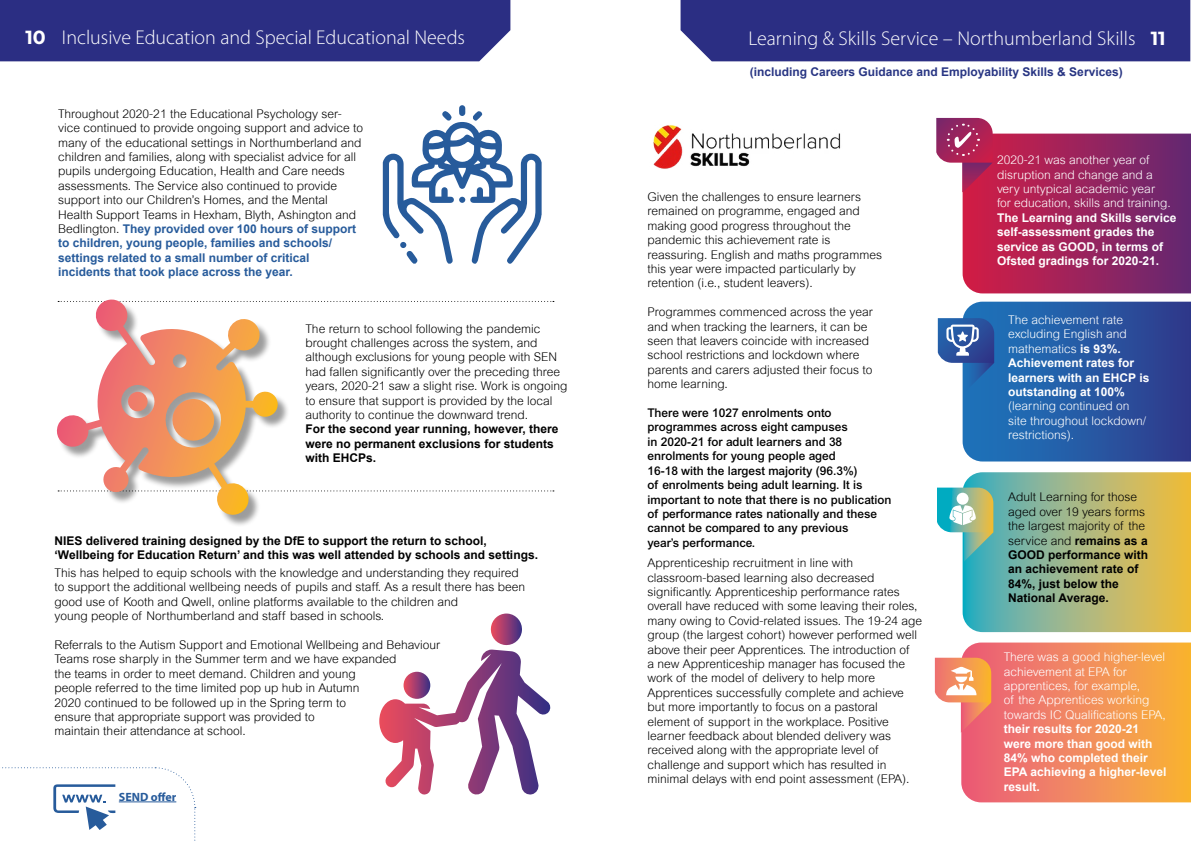
<style>
.page{position:relative;width:1191px;height:842px;background:#fff}
.page>*{position:absolute;margin:0;border:0;box-sizing:border-box;transform-origin:0 0}
.t1{font:300 20px "Myriad Pro";color:#fff}
.t2{font:300 12px/14.4px "Arial MT Std";color:#000}
.t3{font:300 12px/14.4px "Arial MT Std";color:#fff}
.t4{font:500 12px/14.4px "Arial MT Std";color:#000}
.t5{font:700 12px/14.4px "Arial";color:#000}
.t6{font:700 12px/14.4px "Arial";color:#fff}
.t7{font:700 12px/14.4px "Arial";color:#275b9b}
.t8{font:700 12px "Arial";color:#283583}
.t9{font:700 12px "Myriad Pro";color:#275b9b}
.s1{font-family:"Montserrat";font-weight:700;font-size:19px}
.s2{font-family:"Arial MT Std";font-weight:300;color:#000}
.s3{font-family:"Arial";font-weight:700}
</style>
<div class="page">
<div style="left:0;top:0;width:510px;height:61px;background:#2b2e83"></div>
<div style="left:680px;top:0;width:510px;height:61px;background:#2b2e83"></div>
<svg style="left:383px;top:105px;width:158px;height:159px"></svg>
<svg style="left:290px;top:301px;width:264px;height:1px"></svg>
<svg style="left:290px;top:490px;width:264px;height:1px"></svg>
<div style="left:58px;top:301px;width:232px;height:226px;background:#000;opacity:.39"></div>
<svg style="left:56px;top:300px;width:223px;height:217px"></svg>
<svg style="left:379px;top:613px;width:172px;height:182px"></svg>
<svg style="left:936px;top:118px;width:255px;height:175px;background:#aa4475"></svg>
<svg style="left:937px;top:302px;width:254px;height:159px;background:#3966ab"></svg>
<svg style="left:937px;top:472px;width:254px;height:160px;background:#a9bd8c"></svg>
<svg style="left:935px;top:642px;width:256px;height:160px;background:#f39569"></svg>
<img style="left:653px;top:125px;width:188px;height:44px">
<svg style="left:2px;top:767px;width:194px;height:74px"></svg>
<h1 class="t1" style="left:25px;top:27px;width:441px"><span class="s1">10</span> Inclusive Education and Special Educational Needs</h1>
<p class="t2" style="left:58px;top:107px;width:306px">Throughout 2020-21 the Educational Psychology ser&shy;vice continued to provide ongoing support and advice to many of the educational settings in Northumberland and children and families, along with specialist advice for all pupils undergoing Education, Health and Care needs assessments. The Service also continued to provide support into our Children’s Homes, and the Mental Health Support Teams in Hexham, Blyth, Ashington and</p>
<p class="t7" style="left:58px;top:222px;width:300px"><span class="s2">Bedlington.</span> They provided over 100 hours of support to children, young people, families and schools/ settings related to a small number of critical incidents that took place across the year.</p>
<p class="t2" style="left:305px;top:321px;width:263px">The return to school following the pandemic brought challenges across the system, and although exclusions for young people with SEN had fallen significantly over the preceding three years, 2020-21 saw a slight rise. Work is ongoing to ensure that support is provided by the local authority to continue the downward trend.</p>
<p class="t5" style="left:305px;top:422px;width:254px">For the second year running, however, there were no permanent exclusions for students with EHCPs.</p>
<p class="t5" style="left:55px;top:533px;width:485px">NIES delivered training designed by the DfE to support the return to school, ‘Wellbeing for Education Return’ and this was well attended by schools and settings.</p>
<p class="t2" style="left:55px;top:566px;width:472px">This has helped to equip schools with the knowledge and understanding they required to support the additional wellbeing needs of pupils and staff. As a result there has been good use of Kooth and Qwell, online platforms available to the children and<br>young people of Northumberland and staff based in schools.</p>
<p class="t2" style="left:55px;top:638px;width:387px">Referrals to the Autism Support and Emotional Wellbeing and Behaviour Teams rose sharply in the Summer term and we have expanded<br>the teams in order to meet demand. Children and young<br>people referred to the time limited pop up hub in Autumn<br>2020 continued to be followed up in the Spring term to<br>ensure that appropriate support was provided to<br>maintain their attendance at school.</p>
<p class="t9" style="left:119px;top:790px;width:59px">SEND offer</p>
<h1 class="t1" style="left:748px;top:27px;width:419px">Learning &amp; Skills Service – Northumberland Skills <span class="s1">11</span></h1>
<p class="t8" style="left:749px;top:64px;width:374px">(including Careers Guidance and Employability Skills &amp; Services)</p>
<p class="t2" style="left:647px;top:190px;width:236px">Given the challenges to ensure learners remained on programme, engaged and making good progress throughout the pandemic this achievement rate is reassuring. English and maths programmes this year were impacted particularly by retention (i.e., student leavers).</p>
<p class="t2" style="left:647px;top:305px;width:227px">Programmes commenced across the year and when tracking the learners, it can be seen that leavers coincide with increased school restrictions and lockdown where parents and carers adjusted their focus to home learning.</p>
<p class="t4" style="left:647px;top:406px;width:246px">There were 1027 enrolments onto programmes across eight campuses<br>in 2020-21 for adult learners and 38 enrolments for young people aged<br>16-18 with the largest majority (96.3%)<br>of enrolments being adult learning. It is important to note that there is no publication of performance rates nationally and these cannot be compared to any previous<br>year’s performance.</p>
<p class="t2" style="left:647px;top:556px;width:276px">Apprenticeship recruitment in line with classroom-based learning also decreased significantly. Apprenticeship performance rates overall have reduced with some leaving their roles, many owing to Covid-related issues. The 19-24 age group (the largest cohort) however performed well above their peer Apprentices. The introduction of<br>a new Apprenticeship manager has focused the work of the model of delivery to help more Apprentices successfully complete and achieve but more importantly to focus on a pastoral element of support in the workplace. Positive learner feedback about blended delivery was received along with the appropriate level of challenge and support which has resulted in minimal delays with end point assessment (EPA).</p>
<p class="t3" style="left:997px;top:153px;width:175px">2020-21 was another year of disruption and change and a very untypical academic year for education, skills and training.</p>
<p class="t6" style="left:997px;top:211px;width:181px">The Learning and Skills service self-assessment grades the service as GOOD, in terms of<br>Ofsted gradings for 2020-21.</p>
<p class="t3" style="left:1008px;top:313px;width:120px">The achievement rate excluding English and mathematics <span class="s3">is 93%.</span></p>
<p class="t6" style="left:1008px;top:356px;width:143px">Achievement rates for learners with an EHCP is outstanding at 100%</p>
<p class="t3" style="left:1008px;top:399px;width:139px">(learning continued on site throughout lockdown/ restrictions).</p>
<p class="t2" style="left:1008px;top:490px;width:141px">Adult Learning for those aged over 19 years forms the largest majority of the service and <span class="s3">remains as a</span></p>
<p class="t5" style="left:1008px;top:548px;width:142px">GOOD performance with an achievement rate of<br>84%, just below the<br>National Average.</p>
<p class="t3" style="left:1003px;top:650px;width:164px">There was a good higher-level achievement at EPA for apprentices, for example,<br>of the Apprentices working towards IC Qualifications EPA,</p>
<p class="t6" style="left:1003px;top:722px;width:164px">their results for 2020-21 were more than good with<br>84% who completed their<br>EPA achieving a higher-level result.</p>
</div>
